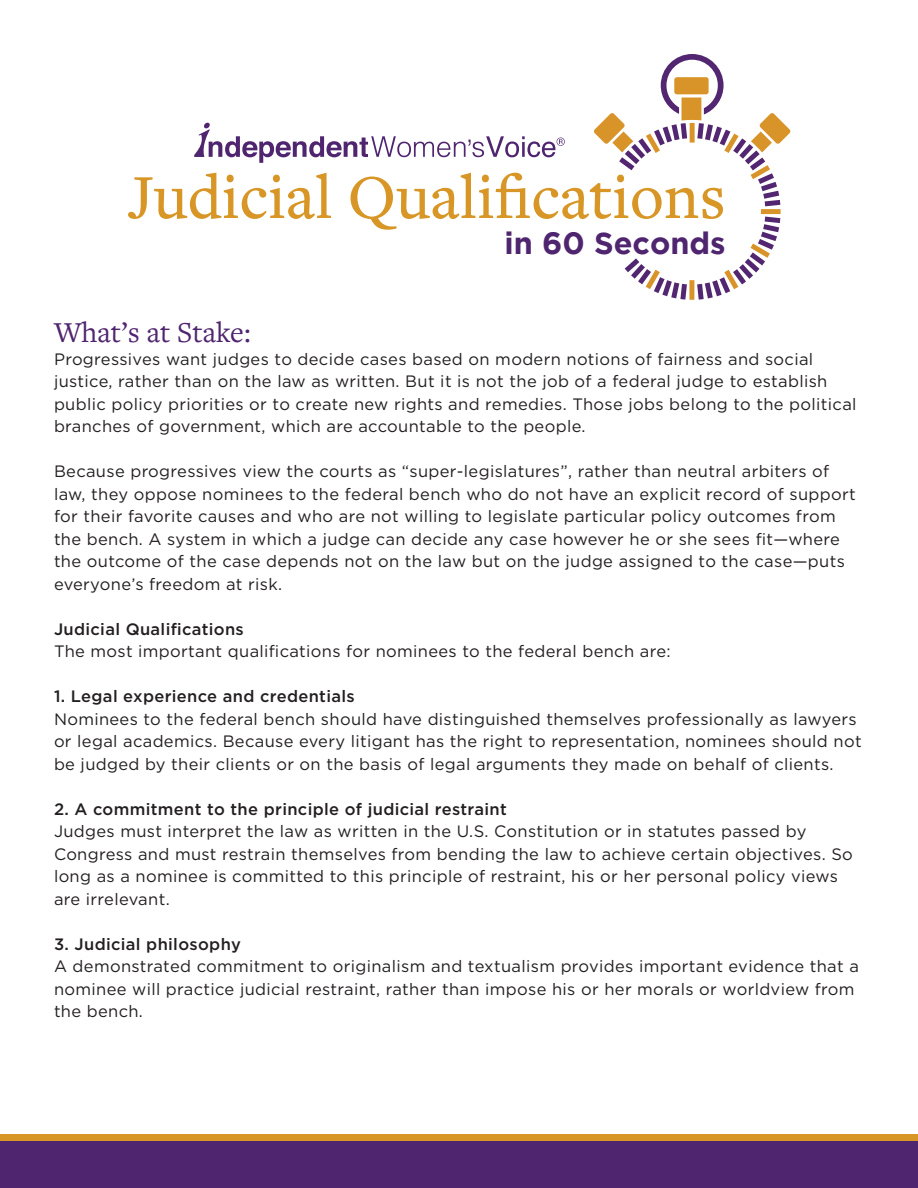
<style>
.page{position:relative;width:918px;height:1188px;background:#fff}
.page>*{position:absolute;margin:0;border:0;box-sizing:border-box;transform-origin:0 0}
.t1{font:500 64.95px "Freight Text Pro";color:#d89626}
.t2{font:700 30.6px "Gotham";color:#4f256f}
.t3{font:30px "Freight Text Pro";color:#4f256f}
.t4{font:16.5px/22.5px "Gotham";letter-spacing:.02em;color:#231f20}
.t5{font:500 16.5px "Gotham";letter-spacing:.02em;color:#231f20}
</style>
<div class="page">
<div style="left:0;top:1139px;width:918px;height:49px;background:#4f256f"></div>
<div style="left:0;top:1134px;width:918px;height:7px;background:#d89626"></div>
<svg style="left:194px;top:123px;width:371px;height:40px"></svg>
<svg style="left:594px;top:54px;width:197px;height:246px"></svg>
<h1 class="t1" style="left:128px;top:173px;width:600px">Judicial Qualifications</h1>
<h2 class="t2" style="left:505px;top:226px;width:223px">in 60 Seconds</h2>
<h3 class="t3" style="left:54px;top:321px;width:198px">What’s at Stake:</h3>
<p class="t4" style="left:54px;top:348px;width:804px">Progressives want judges to decide cases based on modern notions of fairness and social justice, rather than on the law as written. But it is not the job of a federal judge to establish public policy priorities or to create new rights and remedies. Those jobs belong to the political branches of government, which are accountable to the people.</p>
<p class="t4" style="left:54px;top:461px;width:803px">Because progressives view the courts as “super-legislatures”, rather than neutral arbiters of law, they oppose nominees to the federal bench who do not have an explicit record of support for their favorite causes and who are not willing to legislate particular policy outcomes from the bench. A system in which a judge can decide any case however he or she sees fit—where the outcome of the case depends not on the law but on the judge assigned to the case—puts everyone’s freedom at risk.</p>
<p class="t5" style="left:54px;top:621px;width:191px">Judicial Qualifications</p>
<p class="t4" style="left:54px;top:641px;width:618px">The most important qualifications for nominees to the federal bench are:</p>
<p class="t5" style="left:54px;top:689px;width:302px">1. Legal experience and credentials</p>
<p class="t4" style="left:54px;top:708px;width:809px">Nominees to the federal bench should have distinguished themselves professionally as lawyers or legal academics. Because every litigant has the right to representation, nominees should not be judged by their clients or on the basis of legal arguments they made on behalf of clients.</p>
<p class="t5" style="left:54px;top:801px;width:454px">2. A commitment to the principle of judicial restraint</p>
<p class="t4" style="left:54px;top:821px;width:800px">Judges must interpret the law as written in the U.S. Constitution or in statutes passed by Congress and must restrain themselves from bending the law to achieve certain objectives. So long as a nominee is committed to this principle of restraint, his or her personal policy views are irrelevant.</p>
<p class="t5" style="left:54px;top:936px;width:188px">3. Judicial philosophy</p>
<p class="t4" style="left:54px;top:956px;width:806px">A demonstrated commitment to originalism and textualism provides important evidence that a nominee will practice judicial restraint, rather than impose his or her morals or worldview from the bench.</p>
</div>
